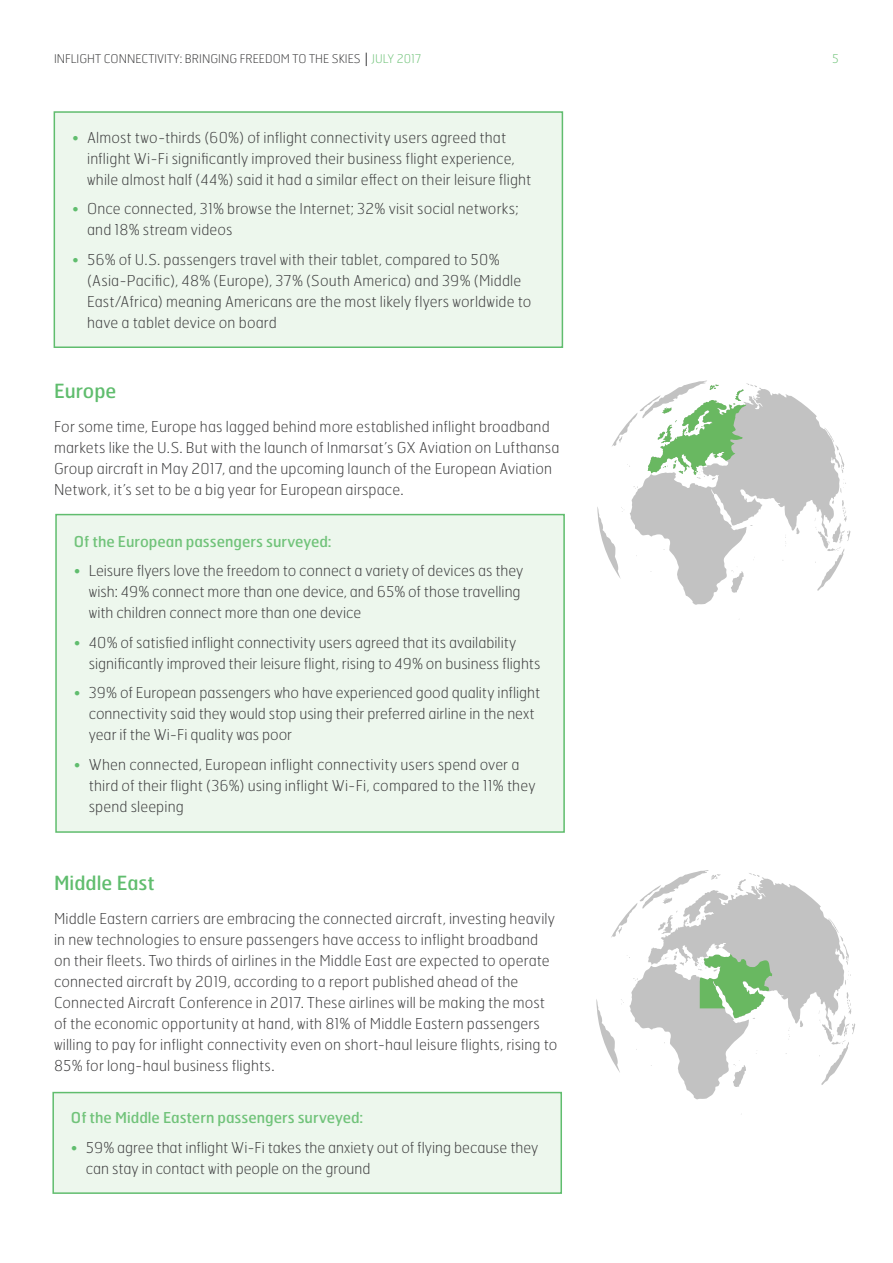
<style>
.page{position:relative;width:893px;height:1263px;background:#fff}
.page>*{position:absolute;margin:0;border:0;box-sizing:border-box;transform-origin:0 0}
.t1{font:19.5px "Hermes FB";color:#60bd6e}
.t2{font:100 15px/21px "Hermes FB";letter-spacing:.01em;color:#3e3e3f}
.t3{font:15px "Hermes FB";color:#71c37a}
.t4{font:100 12px "Hermes FB";color:#3e3e3f}
.t5{font:100 12px "Hermes FB";color:#71c37a}
.s1{color:#71c37a}
.s2{color:#60bd6e}
</style>
<div class="page">
<div style="left:54px;top:112px;width:508px;height:235px;background:#edf7ed"></div>
<div style="left:54px;top:111px;width:509px;height:237px;border:2px solid #60bd6e"></div>
<div style="left:56px;top:515px;width:508px;height:317px;background:#edf7ed"></div>
<div style="left:55px;top:514px;width:510px;height:319px;border:2px solid #60bd6e"></div>
<div style="left:53px;top:1092px;width:508px;height:101px;background:#edf7ed"></div>
<div style="left:52px;top:1092px;width:510px;height:102px;border:2px solid #60bd6e"></div>
<svg style="left:597px;top:381px;width:253px;height:198px"></svg>
<svg style="left:636px;top:531px;width:208px;height:74px"></svg>
<svg style="left:647px;top:384px;width:99px;height:91px"></svg>
<svg style="left:596px;top:870px;width:259px;height:203px"></svg>
<svg style="left:636px;top:1024px;width:213px;height:76px"></svg>
<svg style="left:700px;top:954px;width:73px;height:64px"></svg>
<svg style="left:366px;top:53px;width:1px;height:13px"></svg>
<p class="t4" style="left:54px;top:51px;width:369px">INFLIGHT CONNECTIVITY: BRINGING FREEDOM TO THE SKIES <span class="s1">JULY 2017</span></p>
<p class="t5" style="left:832px;top:51px;width:8px">5</p>
<p class="t2" style="left:87px;top:127px;width:446px;text-indent:-15px"><span class="s2">•</span> Almost two-thirds (60%) of inflight connectivity users agreed that inflight Wi-Fi significantly improved their business flight experience, while almost half (44%) said it had a similar effect on their leisure flight</p>
<p class="t2" style="left:87px;top:198px;width:433px;text-indent:-15px"><span class="s2">•</span> Once connected, 31% browse the Internet; 32% visit social networks; and 18% stream videos</p>
<p class="t2" style="left:87px;top:249px;width:446px;text-indent:-15px"><span class="s2">•</span> 56% of U.S. passengers travel with their tablet, compared to 50% (Asia-Pacific), 48% (Europe), 37% (South America) and 39% (Middle East/Africa) meaning Americans are the most likely flyers worldwide to have a tablet device on board</p>
<p class="t1" style="left:54px;top:378px;width:64px">Europe</p>
<p class="t2" style="left:54px;top:415px;width:507px">For some time, Europe has lagged behind more established inflight broadband markets like the U.S. But with the launch of Inmarsat’s GX Aviation on Lufthansa Group aircraft in May 2017, and the upcoming launch of the European Aviation Network, it’s set to be a big year for European airspace.</p>
<p class="t3" style="left:74px;top:531px;width:259px">Of the European passengers surveyed:</p>
<p class="t2" style="left:89px;top:560px;width:436px;text-indent:-15px"><span class="s2">•</span> Leisure flyers love the freedom to connect a variety of devices as they wish: 49% connect more than one device, and 65% of those travelling with children connect more than one device</p>
<p class="t2" style="left:89px;top:631px;width:453px;text-indent:-15px"><span class="s2">•</span> 40% of satisfied inflight connectivity users agreed that its availability significantly improved their leisure flight, rising to 49% on business flights</p>
<p class="t2" style="left:89px;top:682px;width:453px;text-indent:-15px"><span class="s2">•</span> 39% of European passengers who have experienced good quality inflight connectivity said they would stop using their preferred airline in the next year if the Wi-Fi quality was poor</p>
<p class="t2" style="left:89px;top:753px;width:448px;text-indent:-15px"><span class="s2">•</span> When connected, European inflight connectivity users spend over a third of their flight (36%) using inflight Wi-Fi, compared to the 11% they spend sleeping</p>
<p class="t1" style="left:54px;top:870px;width:102px">Middle East</p>
<p class="t2" style="left:54px;top:907px;width:505px">Middle Eastern carriers are embracing the connected aircraft, investing heavily in new technologies to ensure passengers have access to inflight broadband on their fleets. Two thirds of airlines in the Middle East are expected to operate connected aircraft by 2019, according to a report published ahead of the Connected Aircraft Conference in 2017. These airlines will be making the most of the economic opportunity at hand, with 81% of Middle Eastern passengers willing to pay for inflight connectivity even on short-haul leisure flights, rising to 85% for long-haul business flights.</p>
<p class="t3" style="left:71px;top:1108px;width:294px">Of the Middle Eastern passengers surveyed:</p>
<p class="t2" style="left:86px;top:1136px;width:454px;text-indent:-15px"><span class="s2">•</span> 59% agree that inflight Wi-Fi takes the anxiety out of flying because they can stay in contact with people on the ground</p>
</div>
